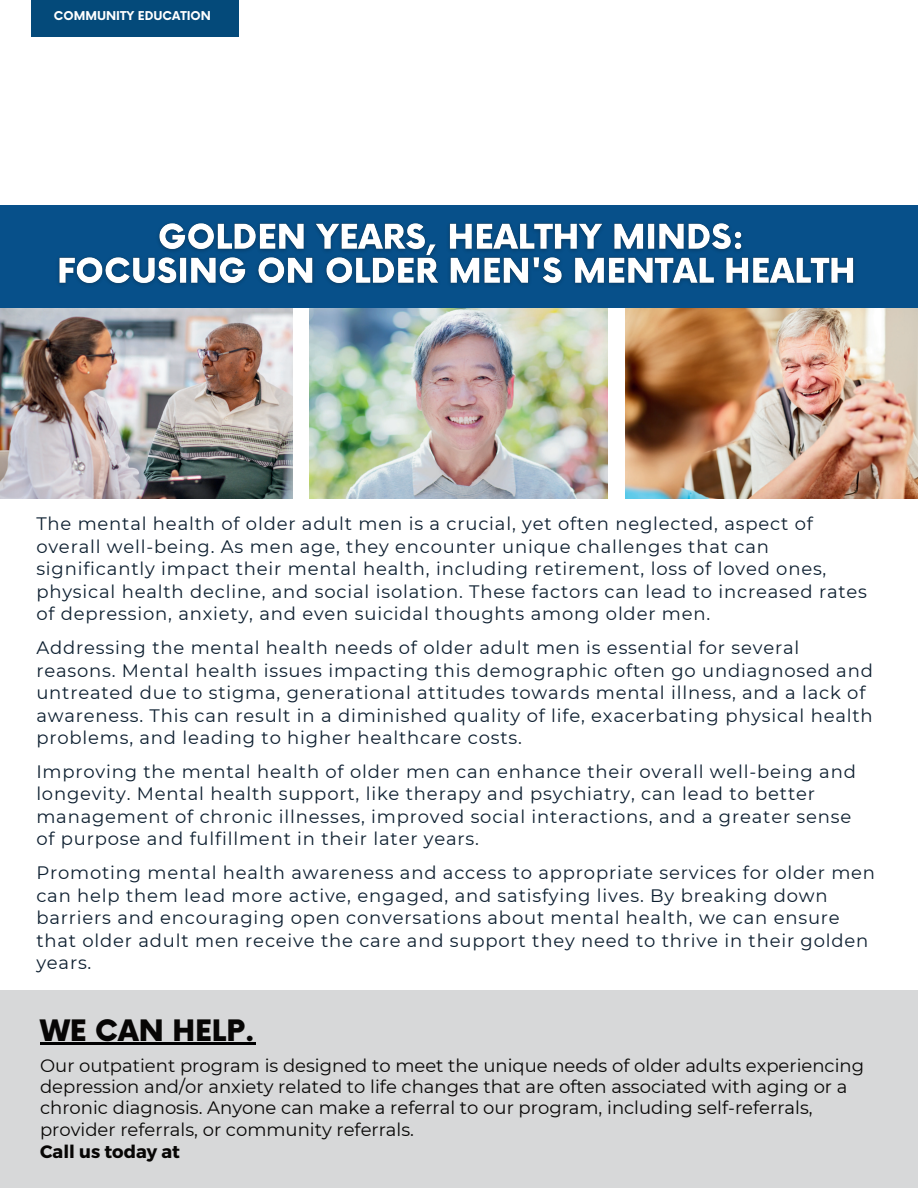
<style>
.page{position:relative;width:918px;height:1188px;background:#fff}
.page>*{position:absolute;margin:0;border:0;box-sizing:border-box;transform-origin:0 0}
.t1{font:900 28.8px "Now";color:#070605}
.t2{font:18px/22.5px "Montserrat";letter-spacing:.045em;color:#0d1f30}
.t3{font:18px/21.3px "Montserrat";color:#070605}
.t4{font:700 18px "Montserrat";color:#070605}
.t5{font:700 11.85px "Now";color:#fff}
</style>
<div class="page">
<img style="left:0;top:308px;width:293px;height:191px">
<div style="left:0;top:990px;width:918px;height:198px;background:#d7d8d9"></div>
<img style="left:310px;top:308px;width:298px;height:191px">
<img style="left:625px;top:308px;width:293px;height:191px">
<div style="left:0;top:205px;width:918px;height:103px;background:#07508a"></div>
<div style="left:31px;top:0;width:207px;height:37px;background:#044a7a"></div>
<img style="left:58px;top:223px;width:796px;height:62px">
<hr style="left:40px;top:1043px;width:215px;height:2px;background:#000001">
<p class="t5" style="left:54px;top:7px;width:159px">COMMUNITY EDUCATION</p>
<p class="t2" style="left:36px;top:512px;width:832px">The mental health of older adult men is a crucial, yet often neglected, aspect of overall well-being. As men age, they encounter unique challenges that can significantly impact their mental health, including retirement, loss of loved ones, physical health decline, and social isolation. These factors can lead to increased rates of depression, anxiety, and even suicidal thoughts among older men.</p>
<p class="t2" style="left:36px;top:636px;width:838px">Addressing the mental health needs of older adult men is essential for several reasons. Mental health issues impacting this demographic often go undiagnosed and untreated due to stigma, generational attitudes towards mental illness, and a lack of awareness. This can result in a diminished quality of life, exacerbating physical health problems, and leading to higher healthcare costs.</p>
<p class="t2" style="left:36px;top:760px;width:821px">Improving the mental health of older men can enhance their overall well-being and longevity. Mental health support, like therapy and psychiatry, can lead to better management of chronic illnesses, improved social interactions, and a greater sense of purpose and fulfillment in their later years.</p>
<p class="t2" style="left:36px;top:861px;width:840px">Promoting mental health awareness and access to appropriate services for older men can help them lead more active, engaged, and satisfying lives. By breaking down barriers and encouraging open conversations about mental health, we can ensure that older adult men receive the care and support they need to thrive in their golden years.</p>
<h1 class="t1" style="left:40px;top:1009px;width:217px">WE CAN HELP.</h1>
<p class="t3" style="left:40px;top:1054px;width:826px">Our outpatient program is designed to meet the unique needs of older adults experiencing depression and/or anxiety related to life changes that are often associated with aging or a chronic diagnosis. Anyone can make a referral to our program, including self-referrals, provider referrals, or community referrals.</p>
<p class="t4" style="left:40px;top:1141px;width:142px">Call us today at</p>
</div>
